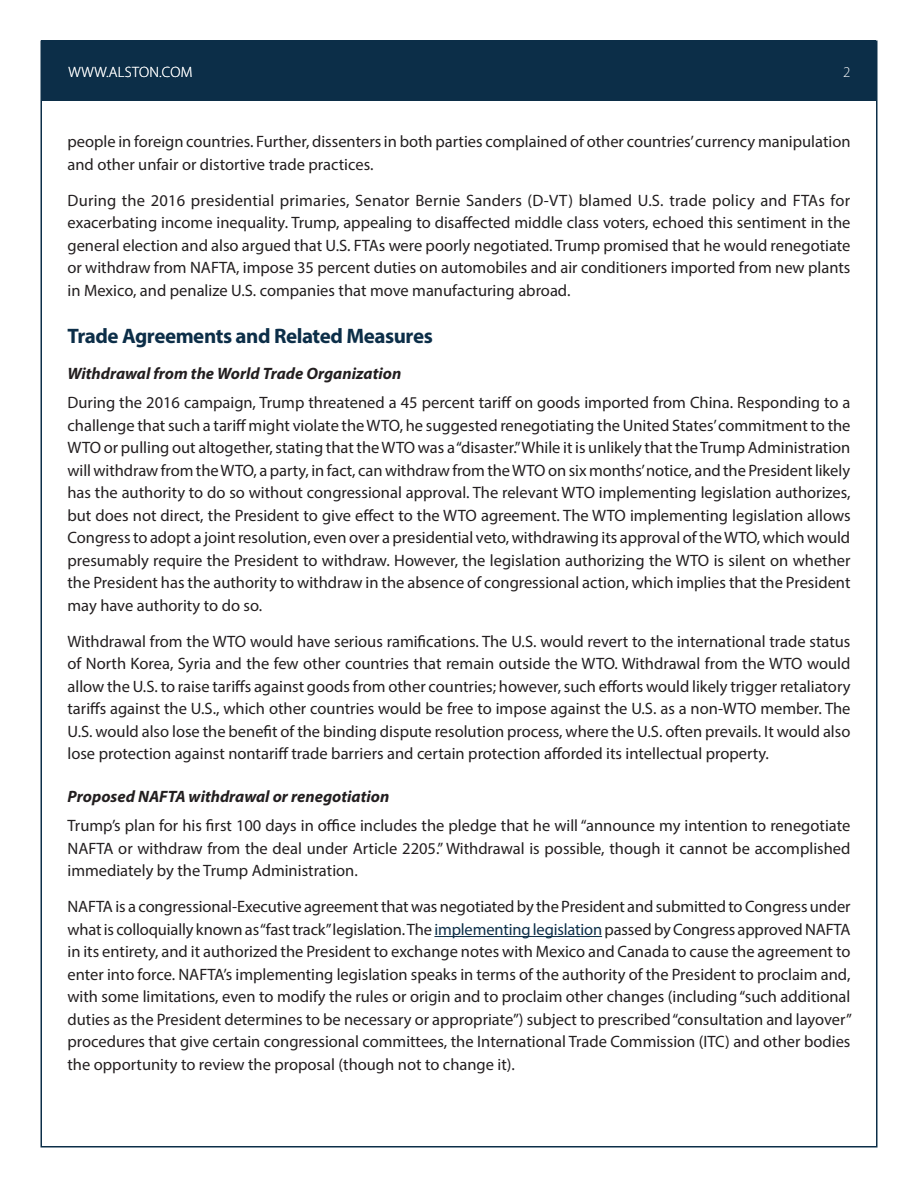
<style>
.page{position:relative;width:918px;height:1188px;background:#fff}
.page>*{position:absolute;margin:0;border:0;box-sizing:border-box;transform-origin:0 0}
.t1{font:700 21px "Myriad Pro";letter-spacing:-.02em;color:#0c2e48}
.t2{font:16.5px/22.5px "Myriad Pro";color:#231f20;text-align:justify}
.t3{font:italic 700 16.5px "Myriad Pro";color:#231f20}
.t4{font:300 15px "Myriad Pro";letter-spacing:.02em;color:#fff}
.s1{color:#0c2e48}
</style>
<div class="page">
<div style="left:42px;top:40px;width:834px;height:61px;background:#0c2e48"></div>
<hr style="left:434px;top:936px;width:168px;height:1px;background:#0c2e48">
<p class="t4" style="left:68px;top:63px;width:126px">WWW.ALSTON.COM</p>
<p class="t4" style="left:843px;top:63px;width:9px">2</p>
<p class="t2" style="left:68px;top:130px;width:785px">people in foreign countries. Further, dissenters in both parties complained of other countries’ currency manipulation and other unfair or distortive trade practices.</p>
<p class="t2" style="left:68px;top:189px;width:785px">During the 2016 presidential primaries, Senator Bernie Sanders (D-VT) blamed U.S. trade policy and FTAs for exacerbating income inequality. Trump, appealing to disaffected middle class voters, echoed this sentiment in the general election and also argued that U.S. FTAs were poorly negotiated. Trump promised that he would renegotiate or withdraw from NAFTA, impose 35 percent duties on automobiles and air conditioners imported from new plants in Mexico, and penalize U.S. companies that move manufacturing abroad.</p>
<p class="t1" style="left:68px;top:322px;width:367px">Trade Agreements and Related Measures</p>
<p class="t3" style="left:68px;top:363px;width:335px">Withdrawal from the World Trade Organization</p>
<p class="t2" style="left:68px;top:391px;width:785px">During the 2016 campaign, Trump threatened a 45 percent tariff on goods imported from China. Responding to a challenge that such a tariff might violate the WTO, he suggested renegotiating the United States’ commitment to the WTO or pulling out altogether, stating that the WTO was a “disaster.” While it is unlikely that the Trump Administration will withdraw from the WTO, a party, in fact, can withdraw from the WTO on six months’ notice, and the President likely has the authority to do so without congressional approval. The relevant WTO implementing legislation authorizes, but does not direct, the President to give effect to the WTO agreement. The WTO implementing legislation allows Congress to adopt a joint resolution, even over a presidential veto, withdrawing its approval of the WTO, which would presumably require the President to withdraw. However, the legislation authorizing the WTO is silent on whether the President has the authority to withdraw in the absence of congressional action, which implies that the President may have authority to do so.</p>
<p class="t2" style="left:68px;top:630px;width:785px">Withdrawal from the WTO would have serious ramifications. The U.S. would revert to the international trade status of North Korea, Syria and the few other countries that remain outside the WTO. Withdrawal from the WTO would allow the U.S. to raise tariffs against goods from other countries; however, such efforts would likely trigger retaliatory tariffs against the U.S., which other countries would be free to impose against the U.S. as a non-WTO member. The U.S. would also lose the benefit of the binding dispute resolution process, where the U.S. often prevails. It would also lose protection against nontariff trade barriers and certain protection afforded its intellectual property.</p>
<p class="t3" style="left:68px;top:786px;width:323px">Proposed NAFTA withdrawal or renegotiation</p>
<p class="t2" style="left:68px;top:814px;width:784px">Trump’s plan for his first 100 days in office includes the pledge that he will “announce my intention to renegotiate NAFTA or withdraw from the deal under Article 2205.” Withdrawal is possible, though it cannot be accomplished immediately by the Trump Administration.</p>
<p class="t2" style="left:68px;top:895px;width:786px">NAFTA is a congressional-Executive agreement that was negotiated by the President and submitted to Congress under what is colloquially known as “fast track” legislation. The <span class="s1">implementing legislation</span> passed by Congress approved NAFTA in its entirety, and it authorized the President to exchange notes with Mexico and Canada to cause the agreement to enter into force. NAFTA’s implementing legislation speaks in terms of the authority of the President to proclaim and, with some limitations, even to modify the rules or origin and to proclaim other changes (including “such additional duties as the President determines to be necessary or appropriate”) subject to prescribed “consultation and layover” procedures that give certain congressional committees, the International Trade Commission (ITC) and other bodies the opportunity to review the proposal (though not to change it).</p>
</div>
